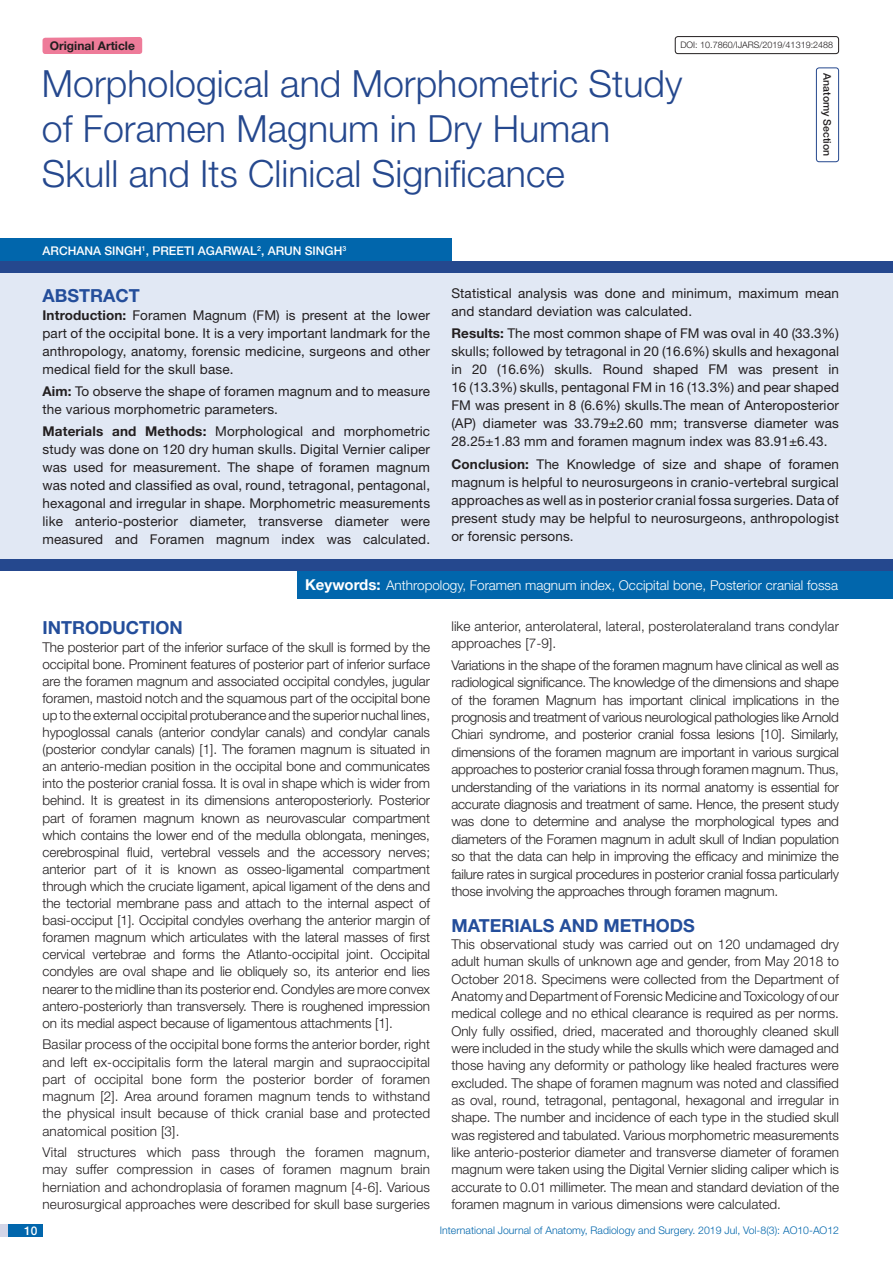
<style>
.page{position:relative;width:893px;height:1263px;background:#fff}
.page>*{position:absolute;margin:0;border:0;box-sizing:border-box;transform-origin:0 0}
.t1{font:300 37.5px/45px "Helvetica Neue";color:#25488e}
.Heading{font:700 18px "Helvetica Neue";color:#244e9b}
.Abstract_head{font:700 18px "Helvetica Neue";color:#244e9b}
.Body_text{font:300 13.5px/17.2px "Helvetica Neue";letter-spacing:.01em;color:#231f20;text-align:justify}
.Abstract_Text{font:13.5px/18px "Helvetica Neue";letter-spacing:.01em;color:#231f20;text-align:justify}
.Key_words{font:300 13.5px "Helvetica Neue";color:#fff}
.Author{font:500 12px "Helvetica Neue";color:#fff}
.t2{font:700 12px "Helvetica Neue";color:#231f20}
.t3{font:300 10.5px "Helvetica Neue";color:#0166ac}
.section{font:500 10.5px "Helvetica Neue";color:#231f20}
.t4{font:300 9px "Helvetica Neue";color:#231f20}
.s1{font-weight:700}
.s2{font-weight:700;font-size:15px}
</style>
<div class="page">
<div style="left:0;top:1224px;width:43px;height:13px;background:#d3d5e7"></div>
<div style="left:8px;top:1224px;width:35px;height:13px;background:#0166ac"></div>
<div style="left:816px;top:67px;width:23px;height:95px;border:1px solid #25488e;border-radius:3px"></div>
<div style="left:43px;top:37px;width:99px;height:17px;background:#ee7b99"></div>
<div style="left:675px;top:36px;width:164px;height:18px;border:1px solid #231f20;border-radius:3px"></div>
<div style="left:0;top:261px;width:893px;height:12px;background:#25488e"></div>
<div style="left:0;top:559px;width:893px;height:12px;background:#25488e"></div>
<div style="left:0;top:238px;width:451px;height:23px;background:#0166ac"></div>
<div style="left:0;top:273px;width:893px;height:286px;background:#e1e8f4"></div>
<div style="left:297px;top:571px;width:596px;height:27px;background:#0166ac"></div>
<p class="t2" style="left:50px;top:38px;width:87px">Original Article</p>
<p class="t4" style="left:680px;top:39px;width:154px">DOI: 10.7860/IJARS/2019/41319:2488</p>
<p class="t1" style="left:42px;top:60px;width:642px">Morphological and Morphometric Study of Foramen Magnum in Dry Human<br>Skull and Its Clinical Significance</p>
<p class="Author" style="left:43px;top:243px;width:305px">ARCHANA SINGH<sup>1</sup>, PREETI AGARWAL<sup>2</sup>, ARUN SINGH<sup>3</sup></p>
<p class="section" style="left:833px;top:73px;width:84px;rotate:90deg">ANATOMY SECTION</p>
<p class="Abstract_head" style="left:43px;top:284px;width:86px">ABSTRACT</p>
<p class="Abstract_Text" style="left:43px;top:306px;width:389px"><span class="s1">Introduction:</span> Foramen Magnum (FM) is present at the lower part of the occipital bone. It is a very important landmark for the anthropology, anatomy, forensic medicine, surgeons and other medical field for the skull base.</p>
<p class="Abstract_Text" style="left:43px;top:382px;width:389px"><span class="s1">Aim:</span> To observe the shape of foramen magnum and to measure the various morphometric parameters.</p>
<p class="Abstract_Text" style="left:43px;top:422px;width:389px"><span class="s1">Materials and Methods:</span> Morphological and morphometric study was done on 120 dry human skulls. Digital Vernier caliper was used for measurement. The shape of foramen magnum was noted and classified as oval, round, tetragonal, pentagonal, hexagonal and irregular in shape. Morphometric measurements like anterio-posterior diameter, transverse diameter were measured and Foramen magnum index was calculated.</p>
<p class="Abstract_Text" style="left:451px;top:284px;width:389px">Statistical analysis was done and minimum, maximum mean and standard deviation was calculated.</p>
<p class="Abstract_Text" style="left:451px;top:324px;width:389px"><span class="s1">Results:</span> The most common shape of FM was oval in 40 (33.3%) skulls; followed by tetragonal in 20 (16.6%) skulls and hexagonal in 20 (16.6%) skulls. Round shaped FM was present in 16 (13.3%) skulls, pentagonal FM in 16 (13.3%) and pear shaped FM was present in 8 (6.6%) skulls.The mean of Anteroposterior (AP) diameter was 33.79±2.60 mm; transverse diameter was 28.25±1.83 mm and foramen magnum index was 83.91±6.43.</p>
<p class="Abstract_Text" style="left:451px;top:455px;width:389px"><span class="s1">Conclusion:</span> The Knowledge of size and shape of foramen magnum is helpful to neurosurgeons in cranio-vertebral surgical approaches as well as in posterior cranial fossa surgeries. Data of present study may be helpful to neurosurgeons, anthropologist or forensic persons.</p>
<p class="Key_words" style="left:305px;top:577px;width:534px"><span class="s2">Keywords:</span> Anthropology, Foramen magnum index, Occipital bone, Posterior cranial fossa</p>
<p class="Heading" style="left:43px;top:617px;width:142px">Introduction</p>
<p class="Body_text" style="left:43px;top:638px;width:389px">The posterior part of the inferior surface of the skull is formed by the occipital bone. Prominent features of posterior part of inferior surface are the foramen magnum and associated occipital condyles, jugular foramen, mastoid notch and the squamous part of the occipital bone up to the external occipital protuberance and the superior nuchal lines, hypoglossal canals (anterior condylar canals) and condylar canals (posterior condylar canals) [1]. The foramen magnum is situated in an anterio-median position in the occipital bone and communicates into the posterior cranial fossa. It is oval in shape which is wider from behind. It is greatest in its dimensions anteroposteriorly. Posterior part of foramen magnum known as neurovascular compartment which contains the lower end of the medulla oblongata, meninges, cerebrospinal fluid, vertebral vessels and the accessory nerves; anterior part of it is known as osseo-ligamental compartment through which the cruciate ligament, apical ligament of the dens and the tectorial membrane pass and attach to the internal aspect of basi-occiput [1]. Occipital condyles overhang the anterior margin of foramen magnum which articulates with the lateral masses of first cervical vertebrae and forms the Atlanto-occipital joint. Occipital condyles are oval shape and lie obliquely so, its anterior end lies nearer to the midline than its posterior end. Condyles are more convex antero-posteriorly than transversely. There is roughened impression on its medial aspect because of ligamentous attachments [1].</p>
<p class="Body_text" style="left:43px;top:1035px;width:389px">Basilar process of the occipital bone forms the anterior border, right and left ex-occipitalis form the lateral margin and supraoccipital part of occipital bone form the posterior border of foramen magnum [2]. Area around foramen magnum tends to withstand the physical insult because of thick cranial base and protected anatomical position [3].</p>
<p class="Body_text" style="left:43px;top:1143px;width:389px">Vital structures which pass through the foramen magnum, may suffer compression in cases of foramen magnum brain herniation and achondroplasia of foramen magnum [4-6]. Various neurosurgical approaches were described for skull base surgeries</p>
<p class="Author" style="left:24px;top:1223px;width:15px">10</p>
<p class="Body_text" style="left:451px;top:617px;width:389px">like anterior, anterolateral, lateral, posterolateraland trans condylar approaches [7-9].</p>
<p class="Body_text" style="left:451px;top:656px;width:389px">Variations in the shape of the foramen magnum have clinical as well as radiological significance. The knowledge of the dimensions and shape of the foramen Magnum has important clinical implications in the prognosis and treatment of various neurological pathologies like Arnold Chiari syndrome, and posterior cranial fossa lesions [10]. Similarly, dimensions of the foramen magnum are important in various surgical approaches to posterior cranial fossa through foramen magnum. Thus, understanding of the variations in its normal anatomy is essential for accurate diagnosis and treatment of same. Hence, the present study was done to determine and analyse the morphological types and diameters of the Foramen magnum in adult skull of Indian population so that the data can help in improving the efficacy and minimize the failure rates in surgical procedures in posterior cranial fossa particularly those involving the approaches through foramen magnum.</p>
<p class="Heading" style="left:451px;top:914px;width:245px">MATERIALS AND METHODS</p>
<p class="Body_text" style="left:451px;top:935px;width:389px">This observational study was carried out on 120 undamaged dry adult human skulls of unknown age and gender, from May 2018 to October 2018. Specimens were collected from the Department of Anatomy and Department of Forensic Medicine and Toxicology of our medical college and no ethical clearance is required as per norms.<br>Only fully ossified, dried, macerated and thoroughly cleaned skull were included in the study while the skulls which were damaged and those having any deformity or pathology like healed fractures were excluded. The shape of foramen magnum was noted and classified as oval, round, tetragonal, pentagonal, hexagonal and irregular in shape. The number and incidence of each type in the studied skull was registered and tabulated. Various morphometric measurements like anterio-posterior diameter and transverse diameter of foramen magnum were taken using the Digital Vernier sliding caliper which is accurate to 0.01 millimeter. The mean and standard deviation of the foramen magnum in various dimensions were calculated.</p>
<p class="t3" style="left:440px;top:1224px;width:401px">International Journal of Anatomy, Radiology and Surgery. 2019 Jul, Vol-8(3): AO10-AO12</p>
</div>
